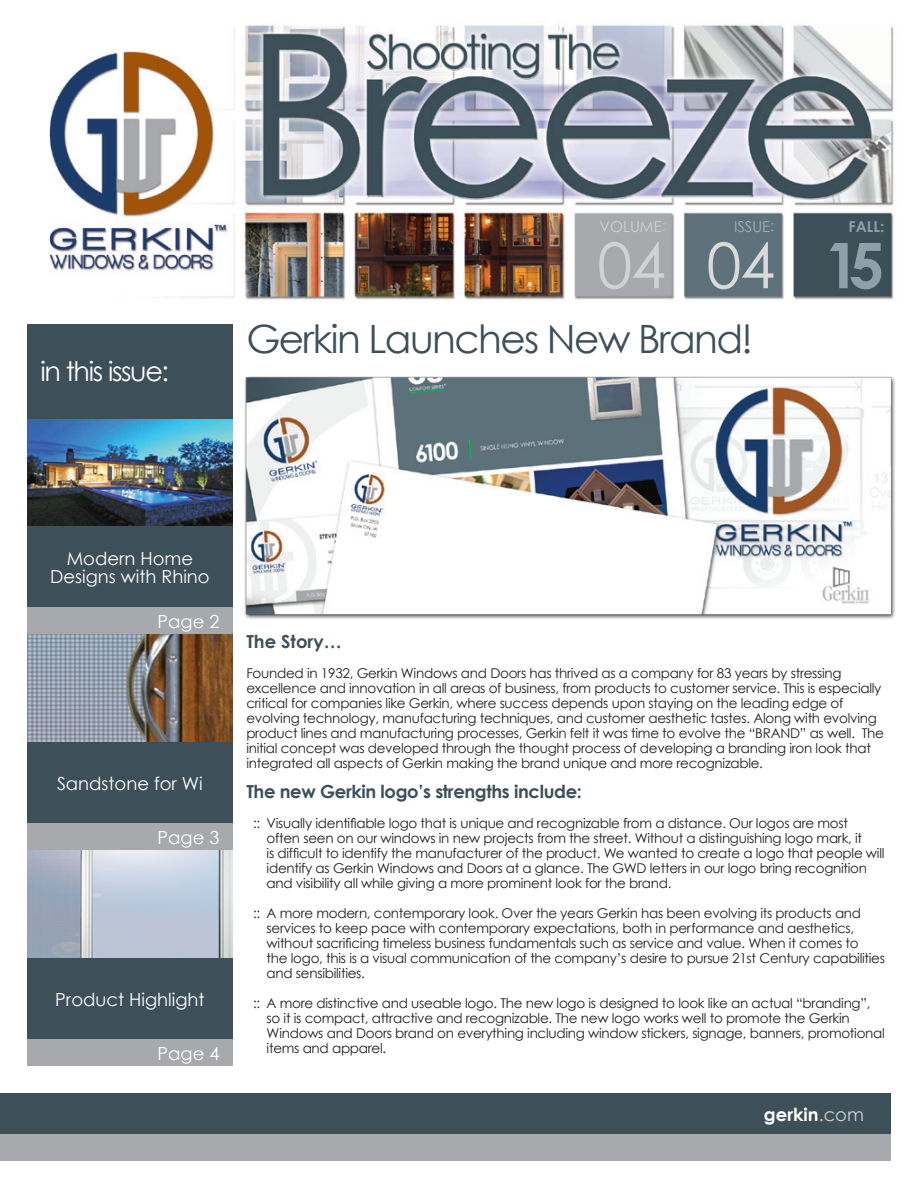
<style>
.page{position:relative;width:918px;height:1188px;background:#fff}
.page>*{position:absolute;margin:0;border:0;box-sizing:border-box;transform-origin:0 0}
.t1{font:63px "Century Gothic";color:#d1d2d4}
.t2{font:700 63px "Century Gothic";color:#90a0aa}
.t3{font:39px "Century Gothic";letter-spacing:-.04em;color:#3d4f59}
.t4{font:27px "Century Gothic";letter-spacing:-.05em;color:#fff}
.t5{font:18px/18px "Century Gothic";color:#fff;text-align:center}
.t6{font:700 18px "Century Gothic";letter-spacing:-.02em;color:#3d4f59}
.t7{font:700 18px "Century Gothic";color:#fff}
.t8{font:700 18px "Century Gothic";color:#3d4f59}
.t9{font:15px "Century Gothic";color:#d1d2d4}
.t10{font:15px "Century Gothic";color:#a3b2ba}
.t11{font:700 15px "Century Gothic";color:#90a0aa}
.t12{font:13.5px/15px "Century Gothic";letter-spacing:-.02em;color:#231f20}
.s1{color:#d9dadc}
.s2{font-weight:400;color:#d1d2d4}
</style>
<div class="page">
<img style="left:27px;top:634px;width:206px;height:108px">
<div style="left:27px;top:608px;width:206px;height:26px;background:#a8a9ad"></div>
<img style="left:27px;top:418px;width:206px;height:108px">
<div style="left:27px;top:526px;width:206px;height:82px;background:#3d4f59"></div>
<img style="left:27px;top:850px;width:205px;height:108px">
<div style="left:27px;top:324px;width:206px;height:94px;background:#3d4f59"></div>
<div style="left:27px;top:824px;width:206px;height:26px;background:#a8a9ad"></div>
<div style="left:27px;top:742px;width:206px;height:82px;background:#3d4f59"></div>
<div style="left:27px;top:1040px;width:206px;height:26px;background:#a8a9ad"></div>
<div style="left:27px;top:958px;width:206px;height:82px;background:#3d4f59"></div>
<img style="left:49px;top:25px;width:845px;height:277px">
<div style="left:0;top:1094px;width:891px;height:40px;background:#3d4f59"></div>
<div style="left:0;top:1134px;width:891px;height:27px;background:#a8a9ad"></div>
<img style="left:244px;top:376px;width:651px;height:243px">
<h3 class="t4" style="left:40px;top:355px;width:130px">in this issue:</h3>
<p class="t9" style="left:600px;top:218px;width:22px">Volume</p>
<p class="t10" style="left:734px;top:218px;width:42px">ISSUE:</p>
<p class="t11" style="left:849px;top:217px;width:37px">fall:</p>
<h1 class="t1" style="left:597px;top:227px;width:179px">04 <span class="s1">04</span></h1>
<h1 class="t2" style="left:824px;top:226px;width:61px">15</h1>
<h2 class="t3" style="left:246px;top:315px;width:508px">Gerkin Launches New Brand!</h2>
<h3 class="t5" style="left:50px;top:549px;width:161px">Modern Home<br>Designs with Rhino</h3>
<h3 class="t5" style="left:158px;top:612px;width:63px">Page 2</h3>
<h3 class="t5" style="left:57px;top:774px;width:147px">Sandstone for Wi</h3>
<h3 class="t5" style="left:158px;top:828px;width:63px">Page 3</h3>
<h3 class="t5" style="left:55px;top:990px;width:151px">Product Highlight</h3>
<h3 class="t5" style="left:158px;top:1044px;width:63px">Page 4</h3>
<h3 class="t8" style="left:246px;top:630px;width:97px">The Story…</h3>
<p class="t12" style="left:246px;top:665px;width:639px">Founded in 1932, Gerkin Windows and Doors has thrived as a company for 83 years by stressing excellence and innovation in all areas of business, from products to customer service. This is especially critical for companies like Gerkin, where success depends upon staying on the leading edge of evolving technology, manufacturing techniques, and customer aesthetic tastes. Along with evolving product lines and manufacturing processes, Gerkin felt it was time to evolve the “BRAND” as well. The initial concept was developed through the thought process of developing a branding iron look that integrated all aspects of Gerkin making the brand unique and more recognizable.</p>
<h3 class="t6" style="left:246px;top:780px;width:337px">The new Gerkin logo’s strengths include:</h3>
<p class="t12" style="left:267px;top:815px;width:619px;text-indent:-14px">:: Visually identifiable logo that is unique and recognizable from a distance. Our logos are most often seen on our windows in new projects from the street. Without a distinguishing logo mark, it<br>is difficult to identify the manufacturer of the product. We wanted to create a logo that people will identify as Gerkin Windows and Doors at a glance. The GWD letters in our logo bring recognition and visibility all while giving a more prominent look for the brand.</p>
<p class="t12" style="left:267px;top:905px;width:620px;text-indent:-14px">:: A more modern, contemporary look. Over the years Gerkin has been evolving its products and services to keep pace with contemporary expectations, both in performance and aesthetics, without sacrificing timeless business fundamentals such as service and value. When it comes to<br>the logo, this is a visual communication of the company’s desire to pursue 21st Century capabilities and sensibilities.</p>
<p class="t12" style="left:267px;top:995px;width:620px;text-indent:-14px">:: A more distinctive and useable logo. The new logo is designed to look like an actual “branding”, so it is compact, attractive and recognizable. The new logo works well to promote the Gerkin Windows and Doors brand on everything including window stickers, signage, banners, promotional items and apparel.</p>
<h3 class="t7" style="left:764px;top:1103px;width:102px">gerkin<span class="s2">.com</span></h3>
</div>
